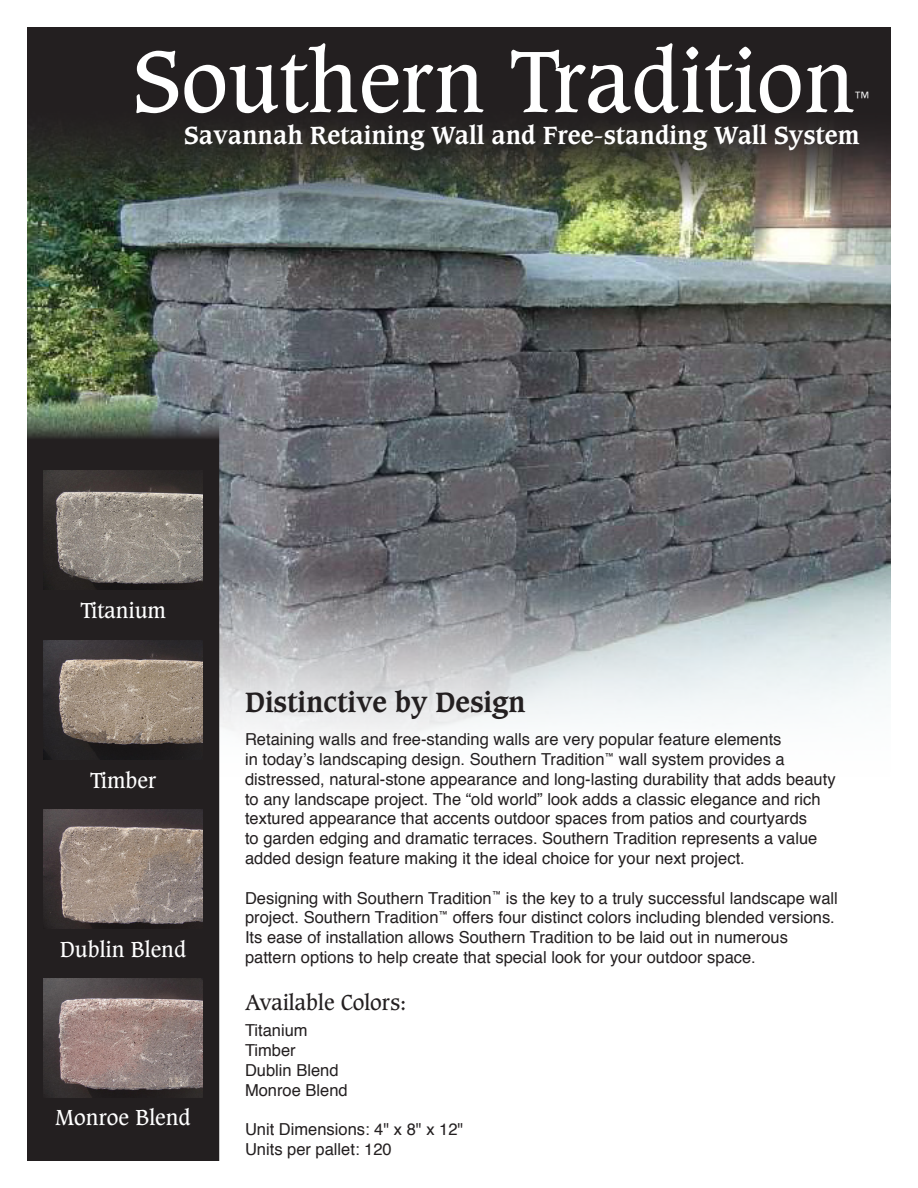
<style>
.page{position:relative;width:918px;height:1188px;background:#fff}
.page>*{position:absolute;margin:0;border:0;box-sizing:border-box;transform-origin:0 0}
.t1{font:84px "Caxton";color:#fff}
.t2{font:700 27px "Caxton";color:#231f20}
.t3{font:700 24px "Caxton";color:#fff}
.t4{font:21px "Caxton";color:#fff}
.t5{font:21px "Caxton";color:#231f20}
.t6{font:16.5px/19.8px "Helvetica";color:#231f20}
.t7{font:300 15.75px "Helvetica";color:#fff}
</style>
<div class="page">
<div style="left:28px;top:28px;width:862px;height:274px;background:#231f20"></div>
<img style="left:27px;top:102px;width:864px;height:689px">
<div style="left:28px;top:413px;width:190px;height:747px;background:#231f20"></div>
<div style="left:27px;top:413px;width:192px;height:748px;border:2px solid #231f20"></div>
<img style="left:44px;top:471px;width:158px;height:118px">
<img style="left:44px;top:640px;width:158px;height:119px">
<img style="left:44px;top:810px;width:158px;height:119px">
<img style="left:44px;top:979px;width:158px;height:118px">
<p class="t1" style="left:133px;top:31px;width:723px">Southern Tradition</p>
<p class="t7" style="left:855px;top:87px;width:16px">™</p>
<p class="t3" style="left:184px;top:120px;width:677px">Savannah Retaining Wall and Free-standing Wall System</p>
<p class="t4" style="left:80px;top:598px;width:87px">Titanium</p>
<p class="t4" style="left:90px;top:768px;width:68px">Timber</p>
<p class="t4" style="left:60px;top:937px;width:128px">Dublin Blend</p>
<p class="t4" style="left:56px;top:1105px;width:136px">Monroe Blend</p>
<p class="t2" style="left:245px;top:686px;width:282px">Distinctive by Design</p>
<p class="t6" style="left:245px;top:730px;width:592px">Retaining walls and free-standing walls are very popular feature elements<br>in today’s landscaping design. Southern Tradition<sup>™</sup> wall system provides a distressed, natural-stone appearance and long-lasting durability that adds beauty to any landscape project. The “old world” look adds a classic elegance and rich textured appearance that accents outdoor spaces from patios and courtyards<br>to garden edging and dramatic terraces. Southern Tradition represents a value added design feature making it the ideal choice for your next project.</p>
<p class="t6" style="left:245px;top:888px;width:594px">Designing with Southern Tradition<sup>™</sup> is the key to a truly successful landscape wall project. Southern Tradition<sup>™</sup> offers four distinct colors including blended versions.<br>Its ease of installation allows Southern Tradition to be laid out in numerous pattern options to help create that special look for your outdoor space.</p>
<p class="t5" style="left:245px;top:990px;width:163px">Available Colors:</p>
<p class="t6" style="left:245px;top:1021px;width:64px">Titanium</p>
<p class="t6" style="left:245px;top:1041px;width:52px">Timber</p>
<p class="t6" style="left:245px;top:1061px;width:95px">Dublin Blend</p>
<p class="t6" style="left:245px;top:1081px;width:104px">Monroe Blend</p>
<p class="t6" style="left:245px;top:1120px;width:220px">Unit Dimensions: 4" x 8" x 12"</p>
<p class="t6" style="left:245px;top:1140px;width:148px">Units per pallet: 120</p>
</div>
